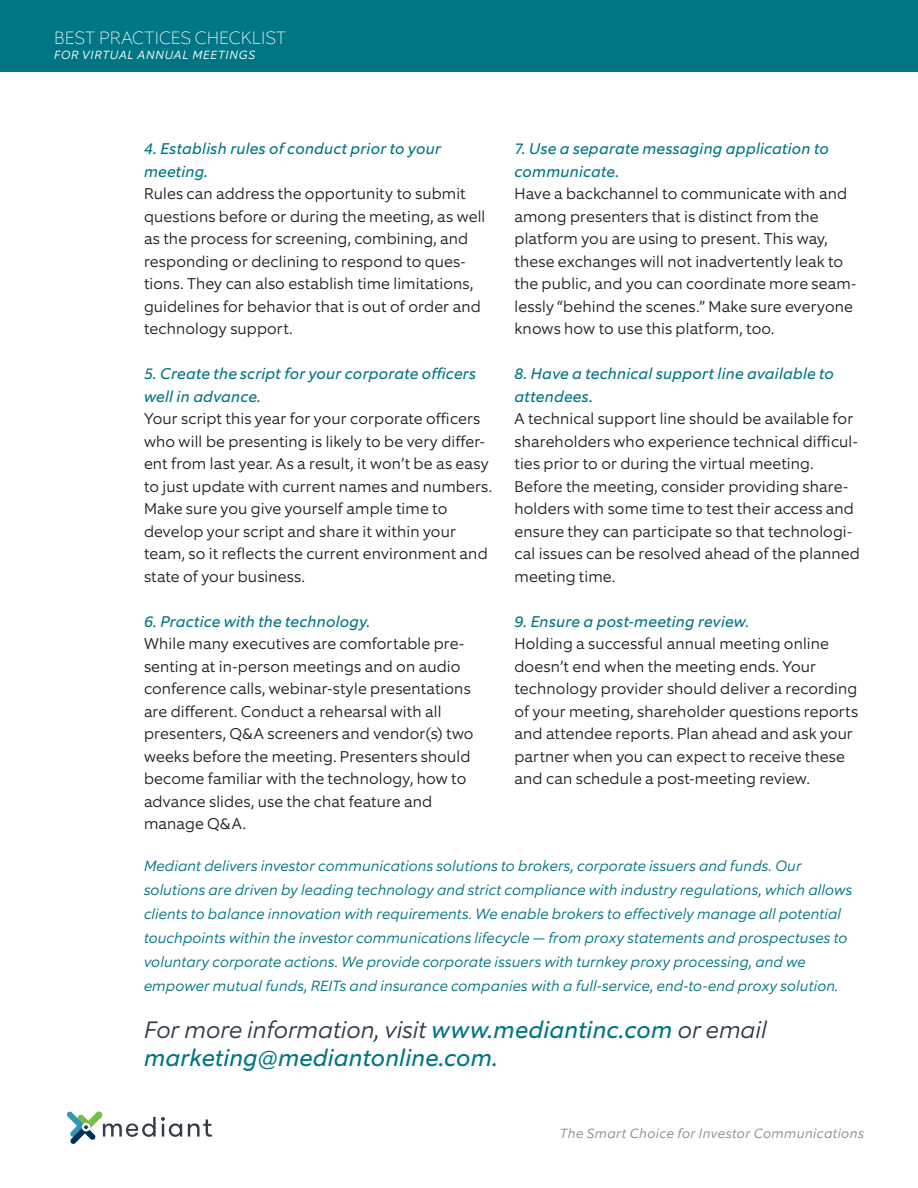
<style>
.page{position:relative;width:918px;height:1188px;background:#fff}
.page>*{position:absolute;margin:0;border:0;box-sizing:border-box;transform-origin:0 0}
.text{font:italic 24px/28.5px "Equip";letter-spacing:-.005em;color:#007583}
.t1{font:100 18px "Equip";letter-spacing:.005em;color:#fff}
.First_paragraph{font:300 15.75px/22.5px "Equip";letter-spacing:.005em;color:#231f20}
.First_paragraph-2{font:italic 15.75px/22.5px "Equip";letter-spacing:.005em;color:#007583}
.subs{font:italic 15.75px/22.5px "Equip";letter-spacing:.005em;color:#007583}
.Mediant_text{font:italic 300 15px/24px "Equip";letter-spacing:.005em;color:#007583}
.t2{font:italic 300 13.5px "Equip";letter-spacing:.03em;color:#8a8b8d}
.t3{font:italic 300 12px "Equip";letter-spacing:.065em;color:#fff}
.s1{font-weight:300;color:#313e48}
.s2{font-weight:300;color:#303d48}
</style>
<div class="page">
<svg style="left:188px;top:1119px;width:24px;height:18px"></svg>
<svg style="left:67px;top:1111px;width:115px;height:33px"></svg>
<div style="left:0;top:0;width:918px;height:72px;background:#007583"></div>
<p class="t1" style="left:54px;top:26px;width:234px">BEST PRACTICES CHECKLIST</p>
<p class="t3" style="left:54px;top:47px;width:203px">FOR VIRTUAL ANNUAL MEETINGS</p>
<p class="subs" style="left:144px;top:137px;width:298px">4. Establish rules of conduct prior to your meeting.</p>
<p class="First_paragraph" style="left:144px;top:182px;width:343px">Rules can address the opportunity to submit questions before or during the meeting, as well as the process for screening, combining, and responding or declining to respond to ques&shy;tions. They can also establish time limitations, guidelines for behavior that is out of order and technology support.</p>
<p class="First_paragraph-2" style="left:144px;top:362px;width:334px">5. Create the script for your corporate officers well in advance.</p>
<p class="First_paragraph" style="left:144px;top:407px;width:350px">Your script this year for your corporate officers who will be presenting is likely to be very differ&shy;ent from last year. As a result, it won’t be as easy to just update with current names and numbers.<br>Make sure you give yourself ample time to develop your script and share it within your team, so it reflects the current environment and state of your business.</p>
<p class="First_paragraph-2" style="left:144px;top:610px;width:228px">6. Practice with the technology.</p>
<p class="First_paragraph" style="left:144px;top:632px;width:331px">While many executives are comfortable pre&shy;senting at in-person meetings and on audio conference calls, webinar-style presentations are different. Conduct a rehearsal with all presenters, Q&amp;A screeners and vendor(s) two weeks before the meeting. Presenters should become familiar with the technology, how to advance slides, use the chat feature and manage Q&amp;A.</p>
<p class="First_paragraph-2" style="left:514px;top:137px;width:316px">7. Use a separate messaging application to communicate.</p>
<p class="First_paragraph" style="left:514px;top:182px;width:343px">Have a backchannel to communicate with and among presenters that is distinct from the platform you are using to present. This way, these exchanges will not inadvertently leak to the public, and you can coordinate more seam&shy;lessly “behind the scenes.” Make sure everyone knows how to use this platform, too.</p>
<p class="First_paragraph-2" style="left:514px;top:362px;width:321px">8. Have a technical support line available to attendees.</p>
<p class="First_paragraph" style="left:514px;top:407px;width:347px">A technical support line should be available for shareholders who experience technical difficul&shy;ties prior to or during the virtual meeting.<br>Before the meeting, consider providing share&shy;holders with some time to test their access and ensure they can participate so that technologi&shy;cal issues can be resolved ahead of the planned meeting time.</p>
<p class="First_paragraph-2" style="left:514px;top:610px;width:236px">9. Ensure a post-meeting review.</p>
<p class="First_paragraph" style="left:514px;top:632px;width:345px">Holding a successful annual meeting online doesn’t end when the meeting ends. Your technology provider should deliver a recording of your meeting, shareholder questions reports and attendee reports. Plan ahead and ask your partner when you can expect to receive these and can schedule a post-meeting review.</p>
<p class="Mediant_text" style="left:144px;top:854px;width:710px">Mediant delivers investor communications solutions to brokers, corporate issuers and funds. Our solutions are driven by leading technology and strict compliance with industry regulations, which allows clients to balance innovation with requirements. We enable brokers to effectively manage all potential touchpoints within the investor communications lifecycle — from proxy statements and prospectuses to voluntary corporate actions. We provide corporate issuers with turnkey proxy processing, and we empower mutual funds, REITs and insurance companies with a full-service, end-to-end proxy solution.</p>
<p class="text" style="left:144px;top:1015px;width:624px"><span class="s1">For more information, visit</span> www.mediantinc.com <span class="s2">or email </span>marketing@mediantonline.com.</p>
<p class="t2" style="left:560px;top:1125px;width:306px">The Smart Choice for Investor Communications</p>
</div>
